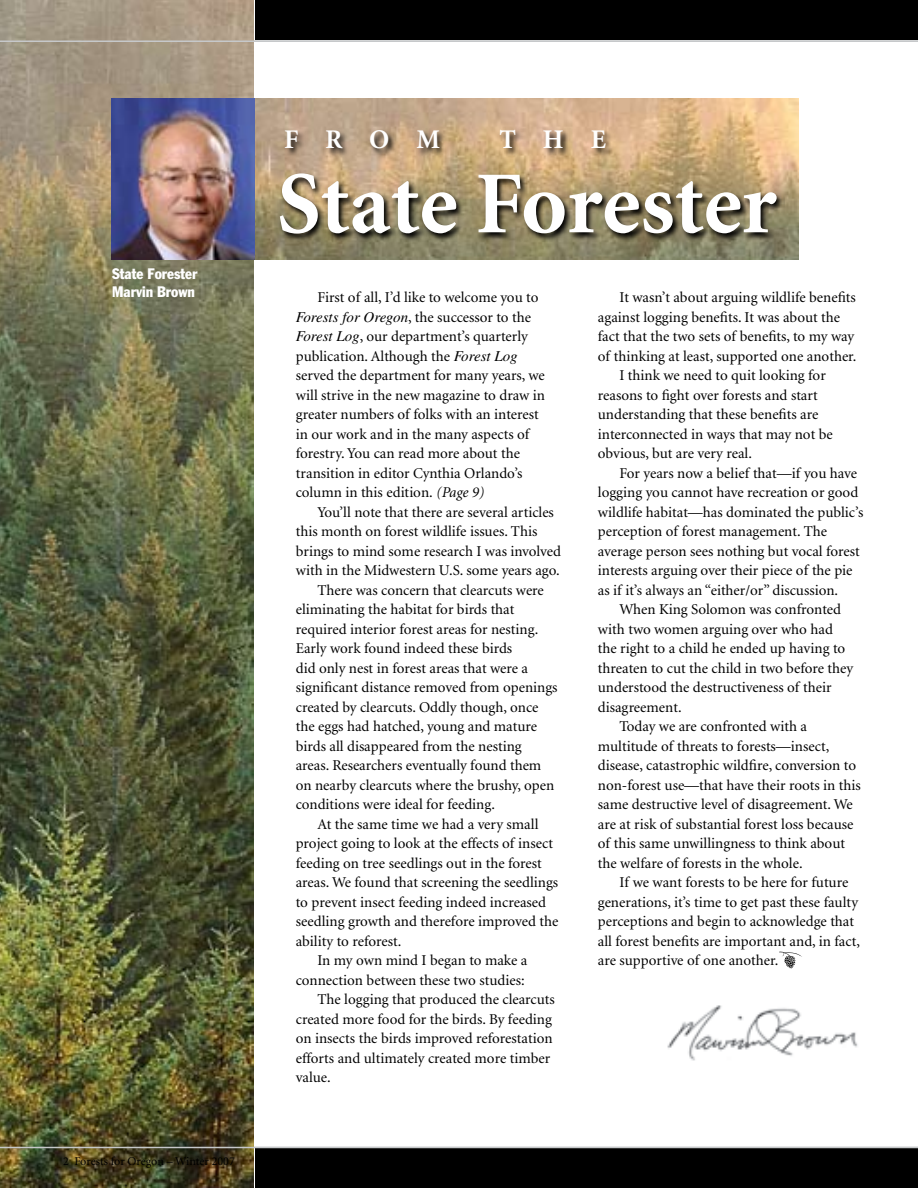
<style>
.page{position:relative;width:918px;height:1188px;background:#fff}
.page>*{position:absolute;margin:0;border:0;box-sizing:border-box;transform-origin:0 0}
.t1{font:700 88.5px "Minion";letter-spacing:-.005em;color:#fff}
.t2{font:700 27px "Minion";letter-spacing:1em;color:#fff}
.t3{font:15px/19.5px "Minion";color:#000}
.t4{font:condensed 15px/18px "Franklin Gothic";color:#fff}
.t5{font:12px "Minion";letter-spacing:-.005em;color:#000}
.s1{font-family:"Times";font-style:italic}
.s2{font-style:italic}
</style>
<div class="page">
<svg style="left:779px;top:952px;width:23px;height:16px"></svg>
<img style="left:667px;top:1005px;width:191px;height:56px">
<img style="left:254px;top:99px;width:544px;height:160px">
<div style="left:255px;top:0;width:663px;height:40px;background:#000"></div>
<img style="left:0;top:0;width:254px;height:1188px">
<div style="left:255px;top:1148px;width:663px;height:40px;background:#000"></div>
<hr style="left:0;top:40px;width:918px;height:2px;background:#c6c8ca">
<hr style="left:0;top:1147px;width:918px;height:1px;background:#c6c8ca">
<svg style="left:277px;top:170px;width:508px;height:72px;background:#7b6d51"></svg>
<svg style="left:284px;top:128px;width:330px;height:29px;background:#bb9d7d"></svg>
<img style="left:112px;top:98px;width:142px;height:161px">
<svg style="left:63px;top:1157px;width:5px;height:8px"></svg>
<p class="t4" style="left:112px;top:265px;width:87px">State Forester<br>Marvin Brown</p>
<p class="t5" style="left:74px;top:1155px;width:162px">Forests for Oregon – Winter 2007</p>
<h2 class="t2" style="left:284px;top:126px;width:157px">FROM</h2>
<h2 class="t2" style="left:499px;top:126px;width:108px">THE</h2>
<h1 class="t1" style="left:277px;top:159px;width:502px">State Forester</h1>
<p class="t3" style="left:296px;top:288px;width:251px;text-indent:22px">First of all, I’d like to welcome you to <span class="s1">Forests for Oregon</span>, the successor to the <span class="s1">Forest Log</span>, our department’s quarterly publication. Although the <span class="s1">Forest Log </span>served the department for many years, we will strive in the new magazine to draw in greater numbers of folks with an interest in our work and in the many aspects of forestry. You can read more about the transition in editor Cynthia Orlando’s column in this edition. <span class="s2">(Page 9)</span></p>
<p class="t3" style="left:317px;top:503px;width:238px">You’ll note that there are several articles</p>
<p class="t3" style="left:296px;top:522px;width:243px">this month on forest wildlife issues. This</p>
<p class="t3" style="left:296px;top:542px;width:267px">brings to mind some research I was involved</p>
<p class="t3" style="left:296px;top:561px;width:265px">with in the Midwestern U.S. some years ago.</p>
<p class="t3" style="left:317px;top:581px;width:228px">There was concern that clearcuts were</p>
<p class="t3" style="left:296px;top:600px;width:220px">eliminating the habitat for birds that</p>
<p class="t3" style="left:296px;top:620px;width:244px">required interior forest areas for nesting.</p>
<p class="t3" style="left:296px;top:639px;width:218px">Early work found indeed these birds</p>
<p class="t3" style="left:296px;top:659px;width:234px">did only nest in forest areas that were a</p>
<p class="t3" style="left:296px;top:678px;width:263px">significant distance removed from openings</p>
<p class="t3" style="left:296px;top:698px;width:244px">created by clearcuts. Oddly though, once</p>
<p class="t3" style="left:296px;top:717px;width:243px">the eggs had hatched, young and mature</p>
<p class="t3" style="left:296px;top:737px;width:227px">birds all disappeared from the nesting</p>
<p class="t3" style="left:296px;top:756px;width:247px">areas. Researchers eventually found them</p>
<p class="t3" style="left:296px;top:776px;width:260px">on nearby clearcuts where the brushy, open</p>
<p class="t3" style="left:296px;top:795px;width:201px">conditions were ideal for feeding.</p>
<p class="t3" style="left:317px;top:815px;width:223px">At the same time we had a very small</p>
<p class="t3" style="left:296px;top:834px;width:259px">project going to look at the effects of insect</p>
<p class="t3" style="left:296px;top:854px;width:248px">feeding on tree seedlings out in the forest</p>
<p class="t3" style="left:296px;top:873px;width:264px">areas. We found that screening the seedlings</p>
<p class="t3" style="left:296px;top:893px;width:252px">to prevent insect feeding indeed increased</p>
<p class="t3" style="left:296px;top:912px;width:264px">seedling growth and therefore improved the</p>
<p class="t3" style="left:296px;top:932px;width:107px">ability to reforest.</p>
<p class="t3" style="left:317px;top:951px;width:211px">In my own mind I began to make a</p>
<p class="t3" style="left:296px;top:971px;width:230px">connection between these two studies:</p>
<p class="t3" style="left:317px;top:990px;width:239px">The logging that produced the clearcuts</p>
<p class="t3" style="left:296px;top:1010px;width:258px">created more food for the birds. By feeding</p>
<p class="t3" style="left:296px;top:1029px;width:258px">on insects the birds improved reforestation</p>
<p class="t3" style="left:296px;top:1049px;width:256px">efforts and ultimately created more timber</p>
<p class="t3" style="left:296px;top:1068px;width:37px">value.</p>
<p class="t3" style="left:619px;top:288px;width:238px">It wasn’t about arguing wildlife benefits</p>
<p class="t3" style="left:598px;top:308px;width:244px">against logging benefits. It was about the</p>
<p class="t3" style="left:598px;top:327px;width:258px">fact that the two sets of benefits, to my way</p>
<p class="t3" style="left:598px;top:347px;width:260px">of thinking at least, supported one another.</p>
<p class="t3" style="left:619px;top:366px;width:208px">I think we need to quit looking for</p>
<p class="t3" style="left:598px;top:386px;width:222px">reasons to fight over forests and start</p>
<p class="t3" style="left:598px;top:405px;width:222px">understanding that these benefits are</p>
<p class="t3" style="left:598px;top:425px;width:236px">interconnected in ways that may not be</p>
<p class="t3" style="left:598px;top:444px;width:156px">obvious, but are very real.</p>
<p class="t3" style="left:619px;top:464px;width:239px">For years now a belief that—if you have</p>
<p class="t3" style="left:598px;top:483px;width:262px">logging you cannot have recreation or good</p>
<p class="t3" style="left:598px;top:503px;width:267px">wildlife habitat—has dominated the public’s</p>
<p class="t3" style="left:598px;top:522px;width:231px">perception of forest management. The</p>
<p class="t3" style="left:598px;top:542px;width:263px">average person sees nothing but vocal forest</p>
<p class="t3" style="left:598px;top:561px;width:256px">interests arguing over their piece of the pie</p>
<p class="t3" style="left:598px;top:581px;width:242px">as if it’s always an “either/or” discussion.</p>
<p class="t3" style="left:619px;top:600px;width:223px">When King Solomon was confronted</p>
<p class="t3" style="left:598px;top:620px;width:237px">with two women arguing over who had</p>
<p class="t3" style="left:598px;top:639px;width:249px">the right to a child he ended up having to</p>
<p class="t3" style="left:598px;top:659px;width:257px">threaten to cut the child in two before they</p>
<p class="t3" style="left:598px;top:678px;width:235px">understood the destructiveness of their</p>
<p class="t3" style="left:598px;top:698px;width:85px">disagreement.</p>
<p class="t3" style="left:619px;top:717px;width:189px">Today we are confronted with a</p>
<p class="t3" style="left:598px;top:737px;width:233px">multitude of threats to forests—insect,</p>
<p class="t3" style="left:598px;top:756px;width:260px">disease, catastrophic wildfire, conversion to</p>
<p class="t3" style="left:598px;top:776px;width:265px">non-forest use—that have their roots in this</p>
<p class="t3" style="left:598px;top:795px;width:256px">same destructive level of disagreement. We</p>
<p class="t3" style="left:598px;top:815px;width:257px">are at risk of substantial forest loss because</p>
<p class="t3" style="left:598px;top:834px;width:249px">of this same unwillingness to think about</p>
<p class="t3" style="left:598px;top:854px;width:206px">the welfare of forests in the whole.</p>
<p class="t3" style="left:619px;top:873px;width:230px">If we want forests to be here for future</p>
<p class="t3" style="left:598px;top:893px;width:262px">generations, it’s time to get past these faulty</p>
<p class="t3" style="left:598px;top:912px;width:258px">perceptions and begin to acknowledge that</p>
<p class="t3" style="left:598px;top:932px;width:264px">all forest benefits are important and, in fact,</p>
<p class="t3" style="left:598px;top:951px;width:182px">are supportive of one another.</p>
</div>
